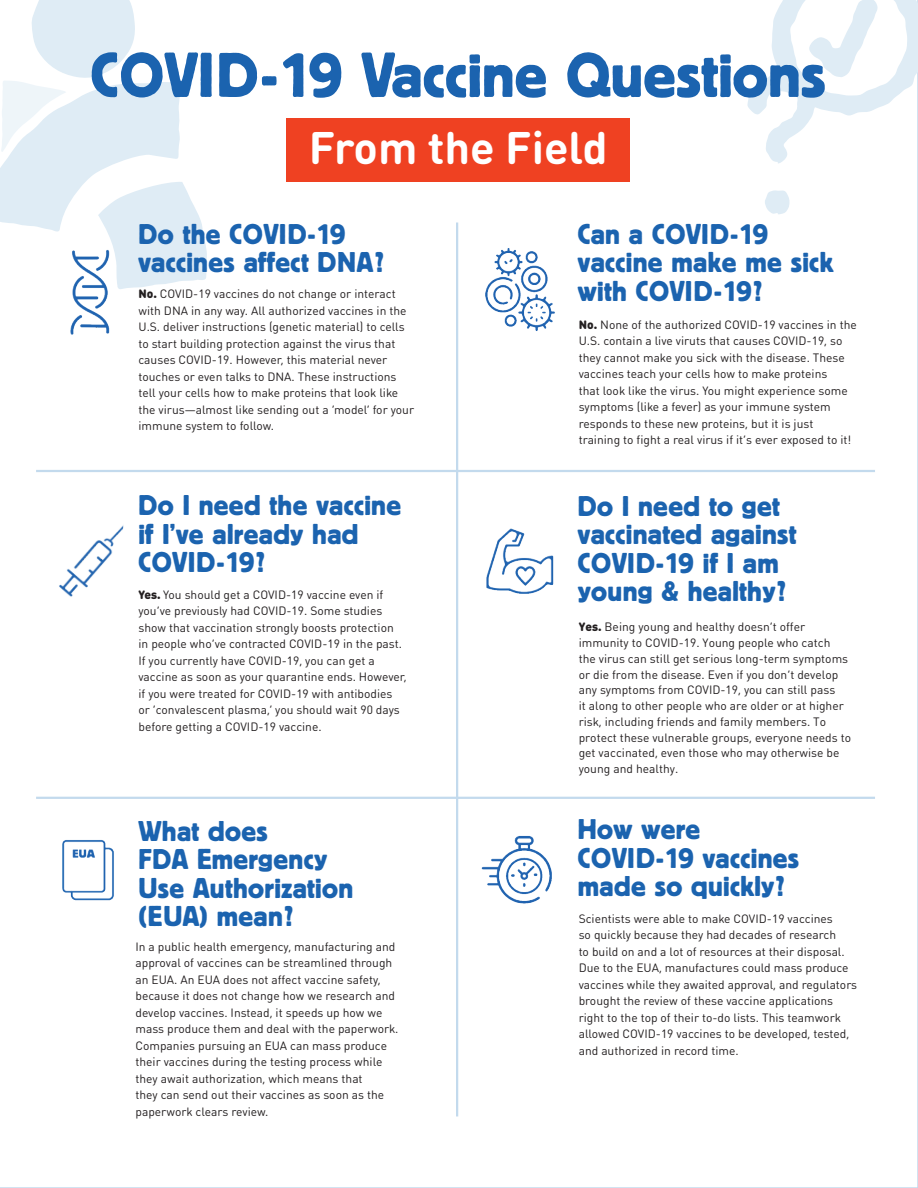
<style>
.page{position:relative;width:918px;height:1188px;background:#fff}
.page>*{position:absolute;margin:0;border:0;box-sizing:border-box;transform-origin:0 0}
.t1{font:63px "Block Berthold BQ";color:#1b63af}
.t2{font:700 45px "DIN Round Pro";color:#fff}
.t3{font:28.5px/28.5px "Block Berthold BQ";letter-spacing:.01em;color:#1b63af}
.t4{font:12px/16.5px "DIN Round Pro";color:#231f20}
.s1{font-weight:900}
</style>
<div class="page">
<svg style="left:0;top:0;width:207px;height:287px"></svg>
<svg style="left:747px;top:0;width:171px;height:163px"></svg>
<svg style="left:765px;top:190px;width:25px;height:24px"></svg>
<hr style="left:456px;top:223px;width:2px;height:893px;background:#c3daed">
<hr style="left:36px;top:470px;width:839px;height:2px;background:#c3daed">
<hr style="left:36px;top:797px;width:839px;height:2px;background:#c3daed">
<img style="left:30px;top:236px;width:115px;height:99px">
<img style="left:485px;top:248px;width:70px;height:83px">
<img style="left:59px;top:525px;width:64px;height:72px">
<img style="left:486px;top:528px;width:68px;height:66px">
<img style="left:481px;top:836px;width:71px;height:68px">
<img style="left:62px;top:840px;width:52px;height:61px">
<div style="left:286px;top:118px;width:343px;height:64px;background:#ef4122"></div>
<h1 class="t1" style="left:91px;top:40px;width:737px">COVID-19 Vaccine Questions</h1>
<h2 class="t2" style="left:309px;top:117px;width:300px">From the Field</h2>
<h3 class="t3" style="left:138px;top:220px;width:247px">Do the COVID-19 vaccines affect DNA?</h3>
<p class="t4" style="left:138px;top:285px;width:277px"><span class="s1">No.</span> COVID-19 vaccines do not change or interact with DNA in any way. All authorized vaccines in the U.S. deliver instructions (genetic material) to cells to start building protection against the virus that causes COVID-19. However, this material never touches or even talks to DNA. These instructions tell your cells how to make proteins that look like the virus—almost like sending out a ‘model’ for your immune system to follow.</p>
<h3 class="t3" style="left:138px;top:492px;width:264px">Do I need the vaccine if I’ve already had<br>COVID-19?</h3>
<p class="t4" style="left:138px;top:586px;width:270px"><span class="s1">Yes.</span> You should get a COVID-19 vaccine even if you’ve previously had COVID-19. Some studies show that vaccination strongly boosts protection<br>in people who’ve contracted COVID-19 in the past.<br>If you currently have COVID-19, you can get a vaccine as soon as your quarantine ends. However, if you were treated for COVID-19 with antibodies or ‘convalescent plasma,’ you should wait 90 days before getting a COVID-19 vaccine.</p>
<h3 class="t3" style="left:138px;top:817px;width:216px">What does<br>FDA Emergency<br>Use Authorization (EUA) mean?</h3>
<p class="t4" style="left:135px;top:938px;width:265px">In a public health emergency, manufacturing and approval of vaccines can be streamlined through an EUA. An EUA does not affect vaccine safety, because it does not change how we research and develop vaccines. Instead, it speeds up how we mass produce them and deal with the paperwork.<br>Companies pursuing an EUA can mass produce their vaccines during the testing process while they await authorization, which means that<br>they can send out their vaccines as soon as the paperwork clears review.</p>
<h3 class="t3" style="left:578px;top:220px;width:257px">Can a COVID-19 vaccine make me sick with COVID-19?</h3>
<p class="t4" style="left:579px;top:316px;width:280px"><span class="s1">No.</span> None of the authorized COVID-19 vaccines in the U.S. contain a live viruts that causes COVID-19, so they cannot make you sick with the disease. These vaccines teach your cells how to make proteins<br>that look like the virus. You might experience some symptoms (like a fever) as your immune system responds to these new proteins, but it is just training to fight a real virus if it’s ever exposed to it!</p>
<h3 class="t3" style="left:578px;top:492px;width:220px">Do I need to get vaccinated against<br>COVID-19 if I am young &amp; healthy?</h3>
<p class="t4" style="left:579px;top:619px;width:274px;line-height:15.8px"><span class="s1">Yes.</span> Being young and healthy doesn’t offer immunity to COVID-19. Young people who catch<br>the virus can still get serious long-term symptoms or die from the disease. Even if you don’t develop any symptoms from COVID-19, you can still pass<br>it along to other people who are older or at higher risk, including friends and family members. To protect these vulnerable groups, everyone needs to get vaccinated, even those who may otherwise be young and healthy.</p>
<h3 class="t3" style="left:578px;top:816px;width:223px">How were<br>COVID-19 vaccines made so quickly?</h3>
<p class="t4" style="left:579px;top:910px;width:280px">Scientists were able to make COVID-19 vaccines<br>so quickly because they had decades of research<br>to build on and a lot of resources at their disposal.<br>Due to the EUA, manufactures could mass produce vaccines while they awaited approval, and regulators brought the review of these vaccine applications right to the top of their to-do lists. This teamwork allowed COVID-19 vaccines to be developed, tested, and authorized in record time.</p>
</div>
